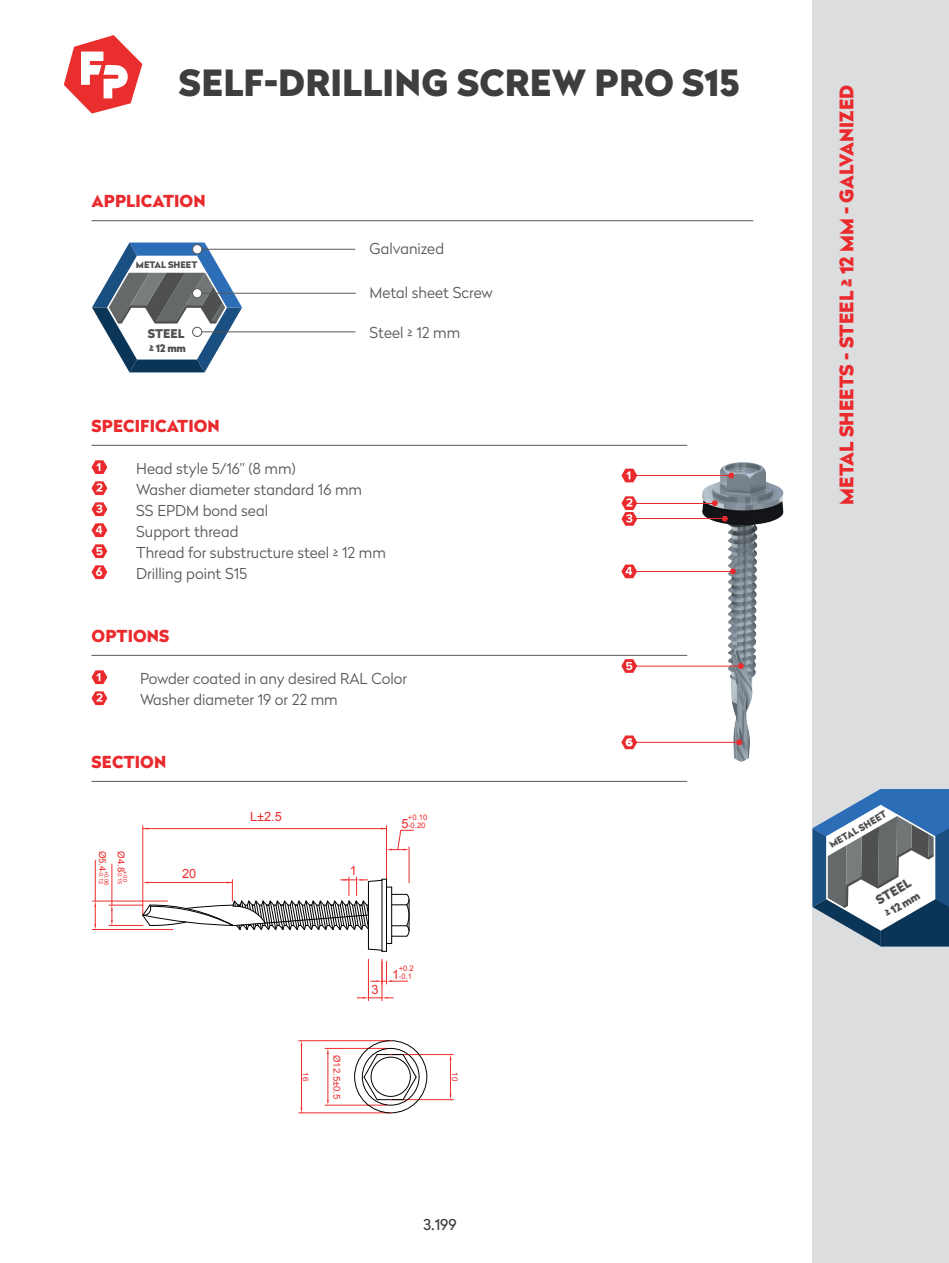
<style>
.page{position:relative;width:949px;height:1263px;background:#fff}
.page>*{position:absolute;margin:0;border:0;box-sizing:border-box;transform-origin:0 0}
.t1{font:900 36px "Radikal";letter-spacing:.005em;color:#3e3e3f}
.t2{font:900 18.75px "Radikal";letter-spacing:.005em;color:#ea2a2d}
.t3{font:900 16.5px "Radikal";letter-spacing:.005em;color:#ea2a2d}
.t4{font:300 15px/21px "Radikal";color:#57585a}
.t5{font:15px "Radikal";color:#3e3e3f}
.t6{font:12.75px "Arial";color:#ee2d2d}
.t7{font:900 12.6px "Radikal";color:#4e5052}
.t8{font:900 12px "Radikal";color:#4e5052}
.t9{font:700 12px "Radikal";color:#fff}
.t10{font:900 11.1px "Radikal";color:#4e5052}
.t11{font:900 10.5px "Radikal";color:#4e5052}
.t12{font:9.6px "Arial";color:#ee2d2d}
.t13{font:900 9.45px "Radikal";color:#4e5052}
.t14{font:900 9px "Radikal";color:#4e5052}
.t15{font:7.95px "Arial";color:#ee2d2d}
.t16{font:7.65px/7.4px "Arial";color:#ee2d2d}
.t17{font:5.7px "Arial";color:#ee2d2d}
.s1{font-size:9.6px}
</style>
<div class="page">
<div style="left:812px;top:0;width:136px;height:1263px;background:#dcdddf"></div>
<svg style="left:812px;top:789px;width:136px;height:157px;background:#7e94a9"></svg>
<svg style="left:64px;top:35px;width:78px;height:79px"></svg>
<img style="left:695px;top:462px;width:89px;height:300px">
<hr style="left:91px;top:445px;width:596px;height:1px;background:#57585a">
<hr style="left:91px;top:655px;width:596px;height:1px;background:#57585a">
<hr style="left:91px;top:781px;width:596px;height:1px;background:#57585a">
<svg style="left:91px;top:460px;width:16px;height:14px"></svg>
<svg style="left:91px;top:481px;width:16px;height:14px"></svg>
<svg style="left:91px;top:502px;width:16px;height:14px"></svg>
<svg style="left:91px;top:523px;width:16px;height:14px"></svg>
<svg style="left:91px;top:544px;width:16px;height:14px"></svg>
<svg style="left:91px;top:565px;width:16px;height:14px"></svg>
<hr style="left:91px;top:220px;width:662px;height:1px;background:#57585a">
<svg style="left:92px;top:242px;width:150px;height:130px"></svg>
<div style="left:192px;top:245px;width:10px;height:9px;background:#fff;border-radius:50%"></div>
<div style="left:192px;top:244px;width:10px;height:10px;border:1px solid #57585a;border-radius:50%"></div>
<hr style="left:199px;top:293px;width:156px;height:1px;background:#57585a">
<hr style="left:200px;top:332px;width:155px;height:1px;background:#57585a">
<hr style="left:202px;top:249px;width:153px;height:1px;background:#57585a">
<div style="left:192px;top:289px;width:10px;height:9px;background:#fff;border-radius:50%"></div>
<div style="left:192px;top:288px;width:10px;height:10px;border:1px solid #57585a;border-radius:50%"></div>
<div style="left:192px;top:327px;width:10px;height:9px;background:#fff;border-radius:50%"></div>
<div style="left:192px;top:327px;width:10px;height:10px;border:1px solid #57585a;border-radius:50%"></div>
<svg style="left:727px;top:473px;width:7px;height:5px"></svg>
<hr style="left:637px;top:475px;width:93px;height:1px;background:#ea2a2d">
<svg style="left:621px;top:469px;width:16px;height:13px"></svg>
<svg style="left:711px;top:500px;width:6px;height:6px"></svg>
<hr style="left:637px;top:503px;width:77px;height:1px;background:#ea2a2d">
<svg style="left:721px;top:516px;width:6px;height:5px"></svg>
<hr style="left:637px;top:519px;width:87px;height:1px;background:#ea2a2d">
<svg style="left:621px;top:496px;width:16px;height:30px"></svg>
<svg style="left:729px;top:569px;width:7px;height:5px"></svg>
<hr style="left:637px;top:571px;width:95px;height:1px;background:#ea2a2d">
<svg style="left:621px;top:564px;width:16px;height:14px"></svg>
<svg style="left:737px;top:663px;width:7px;height:6px"></svg>
<svg style="left:621px;top:659px;width:16px;height:14px"></svg>
<hr style="left:635px;top:666px;width:104px;height:1px;background:#ea2a2d">
<svg style="left:621px;top:735px;width:16px;height:14px"></svg>
<svg style="left:735px;top:739px;width:7px;height:6px"></svg>
<hr style="left:636px;top:742px;width:102px;height:1px;background:#ea2a2d">
<svg style="left:91px;top:670px;width:16px;height:14px"></svg>
<svg style="left:91px;top:691px;width:16px;height:14px"></svg>
<hr style="left:325px;top:1048px;width:62px;height:1px;background:#ee2d2d">
<hr style="left:325px;top:1105px;width:62px;height:1px;background:#ee2d2d">
<hr style="left:327px;top:1054px;width:1px;height:45px;background:#ee2d2d">
<svg style="left:327px;top:1048px;width:2px;height:6px"></svg>
<svg style="left:327px;top:1099px;width:2px;height:6px"></svg>
<hr style="left:298px;top:1040px;width:91px;height:1px;background:#ee2d2d">
<hr style="left:298px;top:1112px;width:91px;height:1px;background:#ee2d2d">
<hr style="left:301px;top:1046px;width:1px;height:61px;background:#ee2d2d">
<hr style="left:391px;top:1054px;width:62px;height:1px;background:#ee2d2d">
<hr style="left:391px;top:1099px;width:62px;height:1px;background:#ee2d2d">
<hr style="left:450px;top:1060px;width:1px;height:34px;background:#ee2d2d">
<hr style="left:109px;top:925px;width:34px;height:1px;background:#ee2d2d">
<hr style="left:109px;top:905px;width:34px;height:1px;background:#ee2d2d">
<hr style="left:112px;top:864px;width:1px;height:41px;background:#ee2d2d">
<svg style="left:111px;top:905px;width:2px;height:20px"></svg>
<hr style="left:92px;top:929px;width:81px;height:1px;background:#ee2d2d">
<hr style="left:92px;top:901px;width:75px;height:1px;background:#ee2d2d">
<hr style="left:95px;top:860px;width:1px;height:41px;background:#ee2d2d">
<svg style="left:94px;top:901px;width:2px;height:28px"></svg>
<hr style="left:386px;top:826px;width:1px;height:50px;background:#ee2d2d">
<hr style="left:143px;top:828px;width:243px;height:1px;background:#ee2d2d">
<svg style="left:370px;top:961px;width:37px;height:23px"></svg>
<hr style="left:381px;top:959px;width:1px;height:42px;background:#ee2d2d">
<hr style="left:368px;top:959px;width:1px;height:42px;background:#ee2d2d">
<svg style="left:357px;top:997px;width:36px;height:2px"></svg>
<hr style="left:386px;top:847px;width:1px;height:36px;background:#ee2d2d">
<hr style="left:408px;top:847px;width:1px;height:36px;background:#ee2d2d">
<svg style="left:381px;top:828px;width:32px;height:22px"></svg>
<hr style="left:142px;top:826px;width:1px;height:89px;background:#ee2d2d">
<div style="left:362px;top:1048px;width:57px;height:57px;border:1px solid #000001;border-radius:50%"></div>
<hr style="left:391px;top:887px;width:1px;height:56px;background:#000001">
<hr style="left:381px;top:879px;width:1px;height:72px;background:#000001">
<hr style="left:368px;top:881px;width:1px;height:68px;background:#000001">
<svg style="left:368px;top:943px;width:23px;height:9px"></svg>
<hr style="left:386px;top:879px;width:1px;height:72px;background:#000001">
<div style="left:354px;top:1040px;width:73px;height:73px;border:1px solid #000001;border-radius:50%"></div>
<svg style="left:142px;top:877px;width:268px;height:60px"></svg>
<svg style="left:363px;top:1054px;width:53px;height:46px"></svg>
<h1 class="t1" style="left:179px;top:56px;width:562px">SELF-DRILLING SCREW PRO S15</h1>
<p class="t3" style="left:92px;top:189px;width:115px">APPLICATION</p>
<p class="t14" style="left:136px;top:258px;width:63px">METAL SHEET</p>
<p class="t8" style="left:148px;top:324px;width:38px">STEEL</p>
<p class="t11" style="left:149px;top:340px;width:38px">≥ 12 mm</p>
<p class="t3" style="left:92px;top:414px;width:130px">SPECIFICATION</p>
<p class="t4" style="left:369px;top:238px;width:76px">Galvanized</p>
<p class="t4" style="left:369px;top:282px;width:125px">Metal sheet Screw</p>
<p class="t4" style="left:369px;top:322px;width:92px">Steel ≥ 12 mm</p>
<p class="t9" style="left:96px;top:563px;width:8px">6</p>
<p class="t4" style="left:136px;top:457px;width:251px">Head style 5/16” (8 mm)<br>Washer diameter standard 16 mm<br>SS EPDM bond seal<br>Support thread<br>Thread for substructure steel ≥ 12 mm<br>Drilling point S15</p>
<p class="t3" style="left:92px;top:624px;width:79px">OPTIONS</p>
<p class="t4" style="left:140px;top:667px;width:268px">Powder coated in any desired RAL Color<br>Washer diameter 19 or 22 mm</p>
<p class="t3" style="left:92px;top:750px;width:76px">SECTION</p>
<p class="t17" style="left:105px;top:850px;width:35px;rotate:90deg"><span class="s1">Ø5.4</span>-0.12</p>
<p class="t17" style="left:110px;top:871px;width:16px;rotate:90deg">+0.06</p>
<p class="t17" style="left:123px;top:851px;width:35px;rotate:90deg"><span class="s1">Ø4.8</span>-0.15</p>
<p class="t17" style="left:129px;top:871px;width:13px;rotate:90deg">+0.0</p>
<p class="t6" style="left:182px;top:865px;width:16px">20</p>
<p class="t6" style="left:250px;top:808px;width:33px">L±2.5</p>
<p class="t6" style="left:350px;top:862px;width:9px">1</p>
<p class="t6" style="left:401px;top:815px;width:9px">5</p>
<p class="t16" style="left:408px;top:814px;width:21px">+0.10 -0.20</p>
<p class="t6" style="left:371px;top:981px;width:9px">3</p>
<p class="t6" style="left:392px;top:966px;width:9px">1</p>
<p class="t16" style="left:398px;top:965px;width:17px">+0.2 -0.1</p>
<p class="t12" style="left:343px;top:1055px;width:46px;rotate:90deg">Ø12.5±0.5</p>
<p class="t15" style="left:311px;top:1072px;width:10px;rotate:90deg">16</p>
<p class="t15" style="left:460px;top:1072px;width:10px;rotate:90deg">10</p>
<p class="t5" style="left:423px;top:1214px;width:35px">3.199</p>
<p class="t2" style="left:832px;top:505px;width:421px;rotate:-90deg">METAL SHEETS - STEEL ≥ 12 MM - GALVANIZED</p>
<p class="t13" style="left:826px;top:839px;width:66px;rotate:-30deg">METAL SHEET</p>
<p class="t7" style="left:871px;top:893px;width:40px;rotate:-30deg">STEEL</p>
<p class="t10" style="left:881px;top:907px;width:40px;rotate:-30deg">≥ 12 mm</p>
</div>
